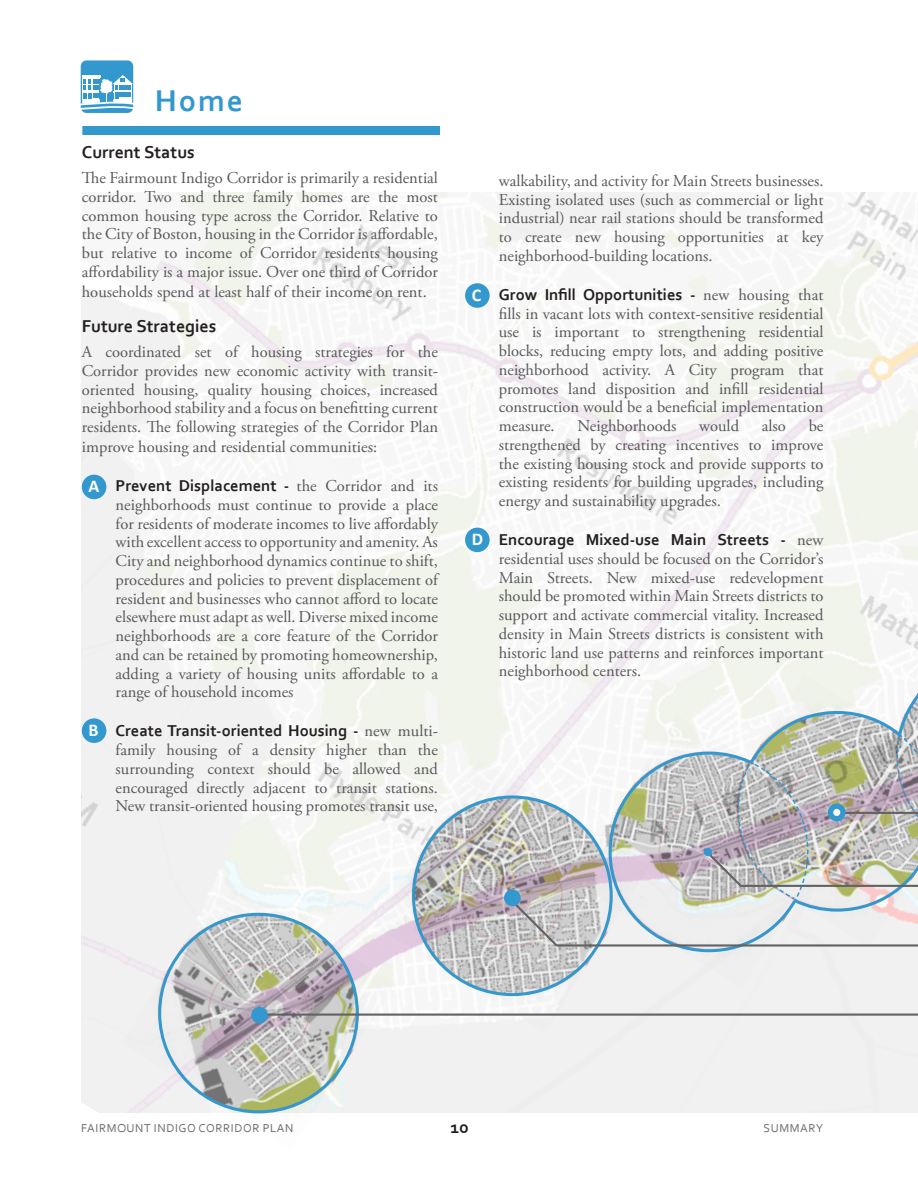
<style>
.page{position:relative;width:918px;height:1188px;background:#fff}
.page>*{position:absolute;margin:0;border:0;box-sizing:border-box;transform-origin:0 0}
.t1{font:700 31.5px "Corbel";color:#3398cd}
.Heading_3_left_align{font:700 18px "Corbel";color:#231f20}
.t2{font:700 18px "Calibri";color:#fff}
.Cecil_lead-in_paragr{font:16.5px/18.8px "Adobe Garamond Pro";color:#57585a;text-align:justify}
.t3{font:12px "Corbel";letter-spacing:.05em;color:#6c6d70}
.s1{font-family:"Corbel";font-weight:700;color:#231f20}
</style>
<div class="page">
<img style="left:81px;top:192px;width:837px;height:921px">
<img style="left:121px;top:877px;width:274px;height:237px">
<img style="left:375px;top:760px;width:274px;height:273px">
<div style="left:572px;top:954px;width:224px;height:34px;background:#f1f1f1"></div>
<img style="left:859px;top:640px;width:59px;height:14px">
<svg style="left:81px;top:192px;width:122px;height:200px"></svg>
<hr style="left:265px;top:1014px;width:653px;height:2px;background:#636366">
<div style="left:251px;top:1007px;width:17px;height:17px;background:#3398cd;border-radius:50%"></div>
<div style="left:82px;top:475px;width:24px;height:24px;background:#3398cd;border-radius:50%"></div>
<div style="left:82px;top:718px;width:24px;height:25px;background:#3398cd;border-radius:50%"></div>
<div style="left:465px;top:283px;width:25px;height:25px;background:#3398cd;border-radius:50%"></div>
<div style="left:465px;top:528px;width:25px;height:24px;background:#3398cd;border-radius:50%"></div>
<svg style="left:511px;top:654px;width:407px;height:300px"></svg>
<div style="left:704px;top:848px;width:8px;height:8px;background:#3398cd;border-radius:50%"></div>
<div style="left:504px;top:890px;width:17px;height:16px;background:#3398cd;border-radius:50%"></div>
<div style="left:81px;top:60px;width:52px;height:53px;background:#3398cd;border-radius:6px"></div>
<svg style="left:80px;top:75px;width:54px;height:36px"></svg>
<div style="left:82px;top:126px;width:358px;height:9px;background:#3398cd"></div>
<p class="t1" style="left:155px;top:81px;width:89px">Home</p>
<p class="Heading_3_left_align" style="left:82px;top:140px;width:114px">Current Status</p>
<p class="Cecil_lead-in_paragr" style="left:82px;top:169px;width:358px">The Fairmount Indigo Corridor is primarily a residential corridor. Two and three family homes are the most common housing type across the Corridor. Relative to the City of Boston, housing in the Corridor is affordable, but relative to income of Corridor residents housing affordability is a major issue. Over one third of Corridor households spend at least half of their income on rent.</p>
<p class="Heading_3_left_align" style="left:82px;top:315px;width:136px">Future Strategies</p>
<p class="Cecil_lead-in_paragr" style="left:82px;top:343px;width:358px">A coordinated set of housing strategies for the Corridor provides new economic activity with transit&shy;oriented housing, quality housing choices, increased neighborhood stability and a focus on benefitting current residents. The following strategies of the Corridor Plan improve housing and residential communities:</p>
<p class="Cecil_lead-in_paragr" style="left:116px;top:477px;width:324px;text-indent:-27px"><span class="s1">• Prevent Displacement -</span> the Corridor and its neighborhoods must continue to provide a place for residents of moderate incomes to live affordably with excellent access to opportunity and amenity. As City and neighborhood dynamics continue to shift, procedures and policies to prevent displacement of resident and businesses who cannot afford to locate elsewhere must adapt as well. Diverse mixed income neighborhoods are a core feature of the Corridor and can be retained by promoting homeownership, adding a variety of housing units affordable to a range of household incomes</p>
<p class="Cecil_lead-in_paragr" style="left:116px;top:722px;width:324px;text-indent:-27px"><span class="s1">• Create Transit-oriented Housing -</span> new multi&shy;family housing of a density higher than the surrounding context should be allowed and encouraged directly adjacent to transit stations.<br>New transit-oriented housing promotes transit use,</p>
<p class="t2" style="left:89px;top:475px;width:12px">A</p>
<p class="t2" style="left:89px;top:718px;width:12px">B</p>
<p class="Cecil_lead-in_paragr" style="left:499px;top:172px;width:326px">walkability, and activity for Main Streets businesses.<br>Existing isolated uses (such as commercial or light industrial) near rail stations should be transformed to create new housing opportunities at key neighborhood-building locations.</p>
<p class="Cecil_lead-in_paragr" style="left:499px;top:286px;width:326px;text-indent:-27px"><span class="s1">• Grow Infill Opportunities -</span> new housing that fills in vacant lots with context-sensitive residential use is important to strengthening residential blocks, reducing empty lots, and adding positive neighborhood activity. A City program that promotes land disposition and infill residential construction would be a beneficial implementation measure.</p>
<p class="t2" style="left:472px;top:283px;width:11px">C</p>
<p class="Cecil_lead-in_paragr" style="left:499px;top:417px;width:326px;text-indent:310px">be strengthened by creating incentives to improve the existing housing stock and provide supports to existing residents for building upgrades, including energy and sustainability upgrades.</p>
<p class="Cecil_lead-in_paragr" style="left:499px;top:531px;width:326px;text-indent:-27px"><span class="s1">• Encourage Mixed-use Main Streets -</span> new residential uses should be focused on the Corridor’s Main Streets. New mixed-use redevelopment should be promoted within Main Streets districts to support and activate commercial vitality. Increased density in Main Streets districts is consistent with historic land use patterns and reinforces important neighborhood centers.</p>
<p class="Cecil_lead-in_paragr" style="left:577px;top:417px;width:101px">Neighborhoods</p>
<p class="Cecil_lead-in_paragr" style="left:699px;top:417px;width:41px">would</p>
<p class="Cecil_lead-in_paragr" style="left:762px;top:417px;width:26px">also</p>
<p class="t2" style="left:472px;top:528px;width:13px">D</p>
<p class="t3" style="left:81px;top:1121px;width:214px">FAIRMOUNT INDIGO CORRIDOR PLAN</p>
<p class="Heading_3_left_align" style="left:451px;top:1115px;width:20px">10</p>
<p class="t3" style="left:763px;top:1121px;width:61px">SUMMARY</p>
</div>
